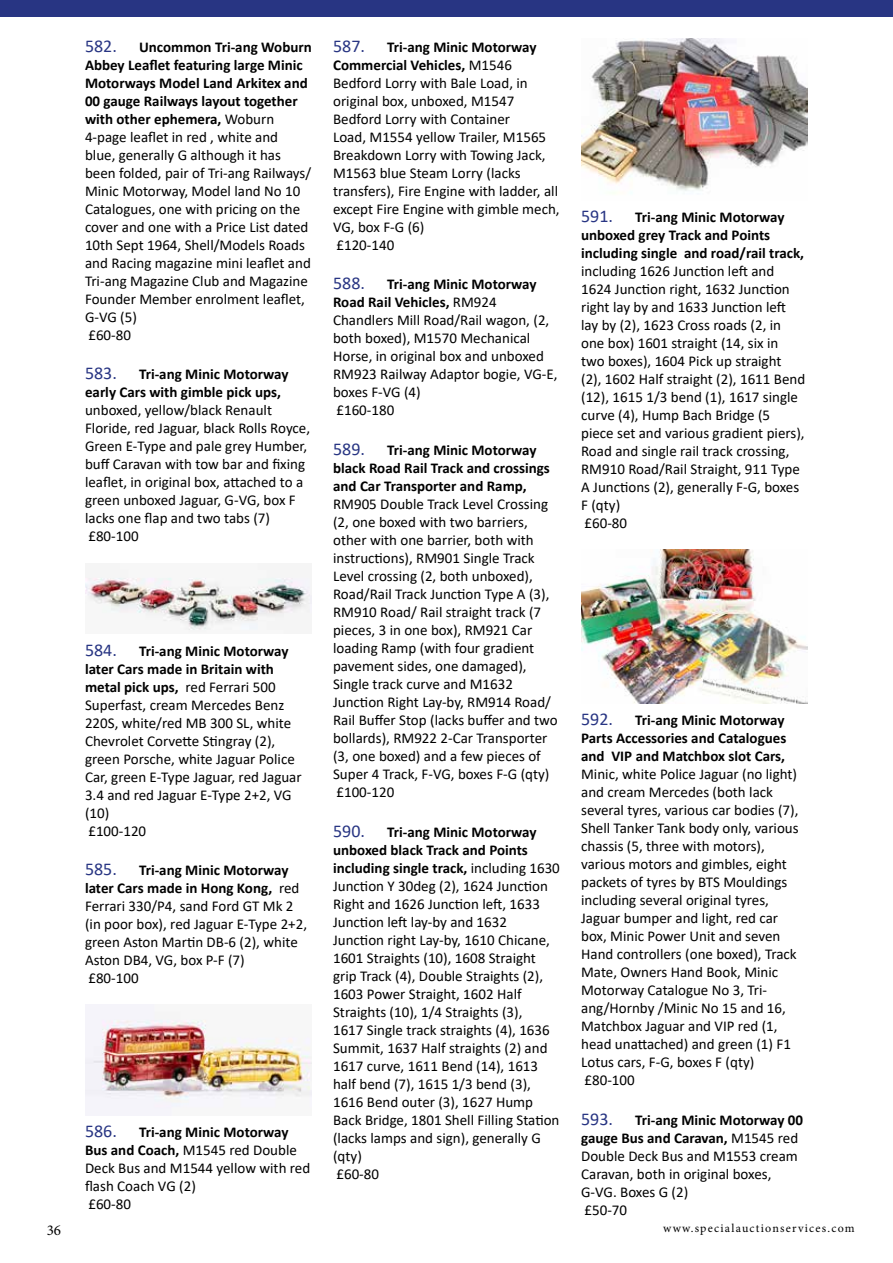
<style>
.page{position:relative;width:893px;height:1263px;background:#fff}
.page>*{position:absolute;margin:0;border:0;box-sizing:border-box;transform-origin:0 0}
.t1{font:15px/18px "Calibri";color:#000}
.t2{font:700 15px/18px "Calibri";color:#000}
.t3{font:15px "Minion Pro";color:#000}
.t4{font:12px "Minion Pro";letter-spacing:.1em;color:#000}
.s1{font-size:18px;color:#283583}
.s2{font-weight:700}
.s3{font-weight:400;font-size:18px;color:#283583}
</style>
<div class="page">
<div style="left:0;top:0;width:893px;height:17px;background:#283583"></div>
<img style="left:85px;top:577px;width:227px;height:54px">
<img style="left:85px;top:1005px;width:227px;height:110px">
<img style="left:581px;top:38px;width:227px;height:156px">
<img style="left:581px;top:549px;width:227px;height:155px">
<p class="t1" style="left:85px;top:37px;width:228px"><span class="s1">582.</span> <span class="s2">Uncommon Tri-ang Woburn<br>Abbey Leaflet featuring large Minic<br>Motorways Model Land Arkitex and<br>00 gauge Railways layout together with other ephemera,</span> Woburn<br>4-page leaflet in red , white and blue, generally G although it has been folded, pair of Tri-ang Railways/<br>Minic Motorway, Model land No 10<br>Catalogues, one with pricing on the cover and one with a Price List dated<br>10th Sept 1964, Shell/Models Roads and Racing magazine mini leaflet and<br>Tri-ang Magazine Club and Magazine<br>Founder Member enrolment leaflet,<br>G-VG (5)<br>£60-80</p>
<p class="t2" style="left:85px;top:365px;width:205px"><span class="s3">583.</span> Tri-ang Minic Motorway early Cars with gimble pick ups,</p>
<p class="t1" style="left:85px;top:401px;width:227px">unboxed, yellow/black Renault<br>Floride, red Jaguar, black Rolls Royce,<br>Green E-Type and pale grey Humber, buff Caravan with tow bar and fixing leaflet, in original box, attached to a green unboxed Jaguar, G-VG, box F lacks one flap and two tabs (7) £80-100</p>
<p class="t1" style="left:85px;top:641px;width:218px"><span class="s1">584.</span> <span class="s2">Tri-ang Minic Motorway later Cars made in Britain with metal pick ups,</span> red Ferrari 500<br>Superfast, cream Mercedes Benz<br>220S, white/red MB 300 SL, white<br>Chevrolet Corvette Stingray (2), green Porsche, white Jaguar Police<br>Car, green E-Type Jaguar, red Jaguar<br>3.4 and red Jaguar E-Type 2+2, VG (10)<br>£100-120</p>
<p class="t1" style="left:85px;top:861px;width:224px"><span class="s1">585.</span> <span class="s2">Tri-ang Minic Motorway later Cars made in Hong Kong,</span> red<br>Ferrari 330/P4, sand Ford GT Mk 2 (in poor box), red Jaguar E-Type 2+2, green Aston Martin DB-6 (2), white<br>Aston DB4, VG, box P-F (7)<br>£80-100</p>
<p class="t1" style="left:85px;top:1122px;width:227px"><span class="s1">586.</span> <span class="s2">Tri-ang Minic Motorway<br>Bus and Coach,</span> M1545 red Double<br>Deck Bus and M1544 yellow with red flash Coach VG (2)<br>£60-80</p>
<p class="t1" style="left:333px;top:37px;width:228px"><span class="s1">587.</span> <span class="s2">Tri-ang Minic Motorway<br>Commercial Vehicles,</span> M1546<br>Bedford Lorry with Bale Load, in original box, unboxed, M1547<br>Bedford Lorry with Container<br>Load, M1554 yellow Trailer, M1565<br>Breakdown Lorry with Towing Jack,<br>M1563 blue Steam Lorry (lacks transfers), Fire Engine with ladder, all except Fire Engine with gimble mech,<br>VG, box F-G (6)<br>£120-140</p>
<p class="t1" style="left:333px;top:275px;width:226px"><span class="s1">588.</span> <span class="s2">Tri-ang Minic Motorway<br>Road Rail Vehicles,</span> RM924<br>Chandlers Mill Road/Rail wagon, (2, both boxed), M1570 Mechanical<br>Horse, in original box and unboxed<br>RM923 Railway Adaptor bogie, VG-E, boxes F-VG (4)<br>£160-180</p>
<p class="t2" style="left:333px;top:441px;width:218px"><span class="s3">589.</span> Tri-ang Minic Motorway black Road Rail Track and crossings and Car Transporter and Ramp,</p>
<p class="t1" style="left:333px;top:495px;width:226px">RM905 Double Track Level Crossing (2, one boxed with two barriers, other with one barrier, both with instructions), RM901 Single Track<br>Level crossing (2, both unboxed),<br>Road/Rail Track Junction Type A (3),<br>RM910 Road/ Rail straight track (7 pieces, 3 in one box), RM921 Car loading Ramp (with four gradient pavement sides, one damaged),<br>Single track curve and M1632<br>Junction Right Lay-by, RM914 Road/<br>Rail Buffer Stop (lacks buffer and two bollards), RM922 2-Car Transporter (3, one boxed) and a few pieces of<br>Super 4 Track, F-VG, boxes F-G (qty) £100-120</p>
<p class="t1" style="left:333px;top:822px;width:228px"><span class="s1">590.</span> <span class="s2">Tri-ang Minic Motorway unboxed black Track and Points including single track,</span> including 1630<br>Junction Y 30deg (2), 1624 Junction<br>Right and 1626 Junction left, 1633<br>Junction left lay-by and 1632<br>Junction right Lay-by, 1610 Chicane,<br>1601 Straights (10), 1608 Straight grip Track (4), Double Straights (2),<br>1603 Power Straight, 1602 Half<br>Straights (10), 1/4 Straights (3),<br>1617 Single track straights (4), 1636<br>Summit, 1637 Half straights (2) and<br>1617 curve, 1611 Bend (14), 1613 half bend (7), 1615 1/3 bend (3),<br>1616 Bend outer (3), 1627 Hump<br>Back Bridge, 1801 Shell Filling Station (lacks lamps and sign), generally G (qty)<br>£60-80</p>
<p class="t2" style="left:581px;top:208px;width:225px"><span class="s3">591.</span> Tri-ang Minic Motorway unboxed grey Track and Points including single and road/rail track,</p>
<p class="t1" style="left:581px;top:261px;width:226px">including 1626 Junction left and<br>1624 Junction right, 1632 Junction right lay by and 1633 Junction left lay by (2), 1623 Cross roads (2, in one box) 1601 straight (14, six in two boxes), 1604 Pick up straight (2), 1602 Half straight (2), 1611 Bend (12), 1615 1/3 bend (1), 1617 single curve (4), Hump Bach Bridge (5 piece set and various gradient piers),<br>Road and single rail track crossing,<br>RM910 Road/Rail Straight, 911 Type<br>A Junctions (2), generally F-G, boxes<br>F (qty)<br>£60-80</p>
<p class="t2" style="left:581px;top:711px;width:207px;text-align:justify"><span class="s3">592.</span> Tri-ang Minic Motorway Parts Accessories and Catalogues and VIP and Matchbox slot Cars,</p>
<p class="t1" style="left:581px;top:765px;width:219px">Minic, white Police Jaguar (no light) and cream Mercedes (both lack several tyres, various car bodies (7),<br>Shell Tanker Tank body only, various chassis (5, three with motors), various motors and gimbles, eight packets of tyres by BTS Mouldings including several original tyres,<br>Jaguar bumper and light, red car box, Minic Power Unit and seven<br>Hand controllers (one boxed), Track<br>Mate, Owners Hand Book, Minic<br>Motorway Catalogue No 3, Tri&shy;ang/Hornby /Minic No 15 and 16,<br>Matchbox Jaguar and VIP red (1, head unattached) and green (1) F1<br>Lotus cars, F-G, boxes F (qty) £80-100</p>
<p class="t1" style="left:581px;top:1111px;width:223px"><span class="s1">593.</span> <span class="s2">Tri-ang Minic Motorway 00 gauge Bus and Caravan,</span> M1545 red<br>Double Deck Bus and M1553 cream<br>Caravan, both in original boxes,<br>G-VG. Boxes G (2)<br>£50-70</p>
<p class="t3" style="left:47px;top:1220px;width:16px">36</p>
<p class="t4" style="left:663px;top:1220px;width:193px">www.specialauctionservices.com</p>
</div>
